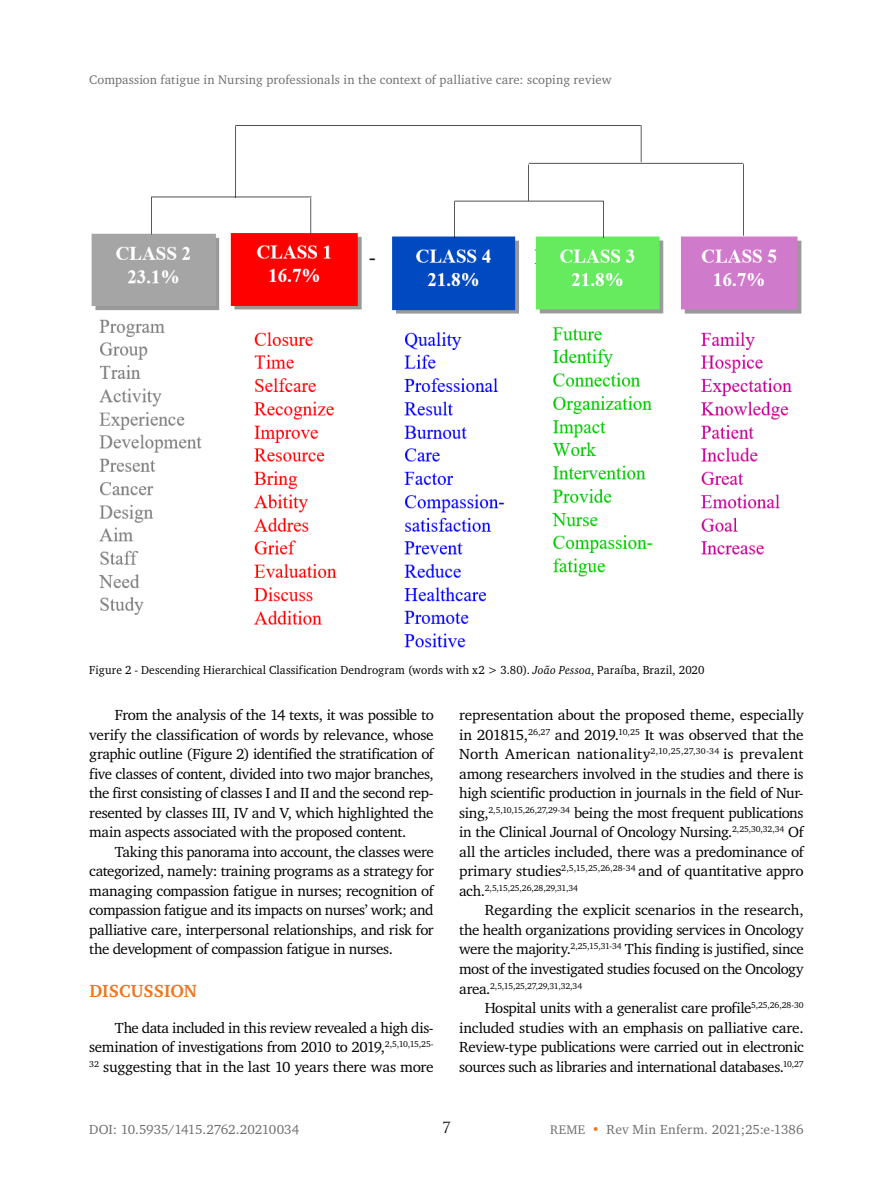
<style>
.page{position:relative;width:893px;height:1191px;background:#fff}
.page>*{position:absolute;margin:0;border:0;box-sizing:border-box;transform-origin:0 0}
.t1{font:700 18px "X Charter";color:#ed7623}
.t2{font:15px/19.5px "X Charter";letter-spacing:-.025em;color:#000;text-align:justify}
.t3{font:15px "Trajan Pro";color:#000}
.t4{font:13.5px "X Charter";color:#706f6f}
.t5{font:12.75px "X Charter";letter-spacing:.01em;color:#706f6f}
.t6{font:12px "X Charter";letter-spacing:.015em;color:#000;scale:.96 1}
.t7{font:8.7px "X Charter";letter-spacing:-.02em;color:#000}
.s1{font-style:italic}
.s2{font-size:15px}
.s3{font-size:12.75px}
.s4{color:#ed7623}
</style>
<div class="page">
<img style="left:91px;top:125px;width:711px;height:523px">
<p class="t5" style="left:89px;top:68px;width:524px">Compassion fatigue in Nursing professionals in the context of palliative care: scoping review</p>
<p class="t6" style="left:89px;top:659px;width:642px">Figure 2 - Descending Hierarchical Classification Dendrogram (words with x2 &gt; 3.80). <span class="s1">João Pessoa</span>, Paraíba, Brazil, 2020</p>
<p class="t2" style="left:89px;top:704px;width:346px;text-indent:26px">From the analysis of the 14 texts, it was possible to verify the classification of words by relevance, whose graphic outline (Figure 2) identified the stratification of five classes of content, divided into two major branches, the first consisting of classes I and II and the second rep&shy;resented by classes III, IV and V, which highlighted the main aspects associated with the proposed content.</p>
<p class="t2" style="left:89px;top:841px;width:346px;text-indent:26px">Taking this panorama into account, the classes were categorized, namely: training programs as a strategy for managing compassion fatigue in nurses; recognition of compassion fatigue and its impacts on nurses’ work; and palliative care, interpersonal relationships, and risk for the development of compassion fatigue in nurses.</p>
<p class="t1" style="left:89px;top:975px;width:109px">DISCUSSION</p>
<p class="t2" style="left:89px;top:1016px;width:346px;text-indent:26px">The data included in this review revealed a high dis&shy;semination of investigations from 2010 to 2019,<sup>2,5,10,15,25- 32</sup> suggesting that in the last 10 years there was more</p>
<p class="t2" style="left:459px;top:704px;width:346px">representation about the proposed theme, especially in 201815,<sup>26,27</sup> and 2019.<sup>10,25</sup> It was observed that the North American nationality<sup>2,10,25,27,30-34</sup> is prevalent among researchers involved in the studies and there is high scientific production in journals in the field of Nur&shy;sing,<sup>2,5,10,15,26,27,29-34</sup> being the most frequent publications in the Clinical Journal of Oncology Nursing.<sup>2,25,30,32,34</sup> Of all the articles included, there was a predominance of primary studies<sup>2,5,15,25,26,28-34</sup> and of quantitative appro</p>
<p class="t7" style="left:459px;top:880px;width:120px"><span class="s2">ach.</span>2,5,15,25,26,28,29,31,34</p>
<p class="t2" style="left:459px;top:899px;width:346px;text-indent:26px">Regarding the explicit scenarios in the research, the health organizations providing services in Oncology were the majority.<sup>2,25,15,31-34</sup> This finding is justified, since most of the investigated studies focused on the Oncology</p>
<p class="t7" style="left:459px;top:978px;width:125px"><span class="s2">area.</span>2,5,15,25,27,29,31,32,34</p>
<p class="t2" style="left:459px;top:997px;width:346px;text-indent:26px">Hospital units with a generalist care profile<sup>5,25,26,28-30 </sup>included studies with an emphasis on palliative care.<br>Review-type publications were carried out in electronic sources such as libraries and international databases.<sup>10,27</sup></p>
<p class="t3" style="left:442px;top:1118px;width:10px">7</p>
<p class="t4" style="left:89px;top:1117px;width:212px">DOI: 10.5935/1415.2762.20210034</p>
<p class="t4" style="left:550px;top:1117px;width:255px"><span class="s3">REME</span> <span class="s4">•</span> Rev Min Enferm. 2021;25:e-1386</p>
</div>
